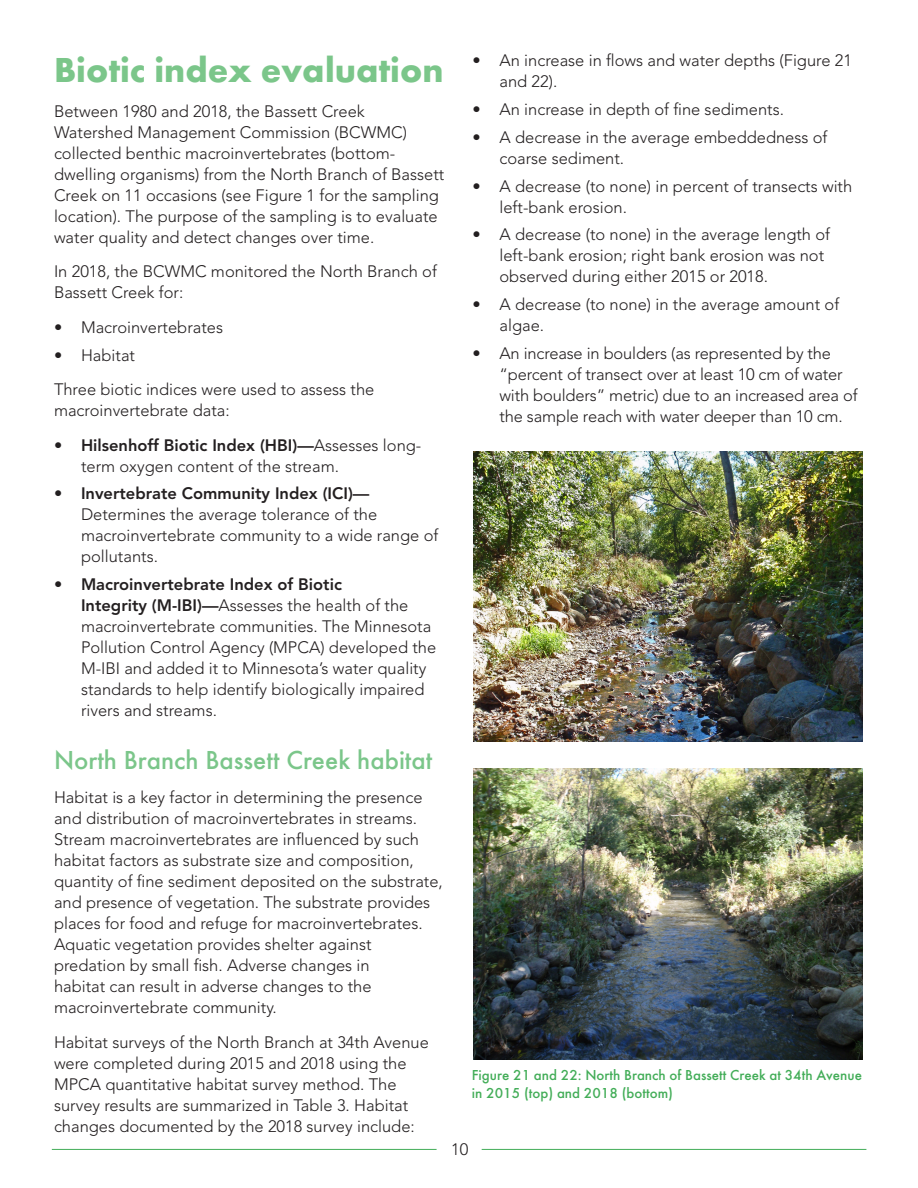
<style>
.page{position:relative;width:918px;height:1188px;background:#fff}
.page>*{position:absolute;margin:0;border:0;box-sizing:border-box;transform-origin:0 0}
.t1{font:700 36px "Futura TOT";color:#7bc68a}
.t2{font:500 27px "Futura TOT";color:#7bc68a}
.t3{font:300 16.5px/21px "Avenir LT Std";color:#231f20}
.t4{font:500 15px/18px "Futura TOT";color:#43ad58}
.s1{font-weight:800}
</style>
<div class="page">
<hr style="left:52px;top:1149px;width:385px;height:1px;background:#43ad58">
<hr style="left:482px;top:1149px;width:384px;height:1px;background:#43ad58">
<img style="left:473px;top:769px;width:389px;height:290px">
<img style="left:474px;top:451px;width:389px;height:291px">
<p class="t1" style="left:54px;top:48px;width:391px">Biotic index evaluation</p>
<p class="t3" style="left:54px;top:101px;width:392px">Between 1980 and 2018, the Bassett Creek Watershed Management Commission (BCWMC) collected benthic macroinvertebrates (bottom&shy;dwelling organisms) from the North Branch of Bassett Creek on 11 occasions (see Figure 1 for the sampling location). The purpose of the sampling is to evaluate water quality and detect changes over time.</p>
<p class="t3" style="left:54px;top:261px;width:384px">In 2018, the BCWMC monitored the North Branch of<br>Bassett Creek for:</p>
<p class="t3" style="left:54px;top:317px;width:171px">• Macroinvertebrates</p>
<p class="t3" style="left:54px;top:345px;width:83px">• Habitat</p>
<p class="t3" style="left:54px;top:379px;width:322px">Three biotic indices were used to assess the macroinvertebrate data:</p>
<p class="t3" style="left:81px;top:435px;width:342px;text-indent:-27px"><span class="s1">• Hilsenhoff Biotic Index (HBI)—</span>Assesses long&shy;term oxygen content of the stream.</p>
<p class="t3" style="left:81px;top:483px;width:359px;text-indent:-27px"><span class="s1">• Invertebrate Community Index (ICI)— </span>Determines the average tolerance of the macroinvertebrate community to a wide range of pollutants.</p>
<p class="t3" style="left:81px;top:574px;width:357px;text-indent:-27px"><span class="s1">• Macroinvertebrate Index of Biotic<br>Integrity (M-IBI)—</span>Assesses the health of the macroinvertebrate communities. The Minnesota Pollution Control Agency (MPCA) developed the M-IBI and added it to Minnesota’s water quality standards to help identify biologically impaired rivers and streams.</p>
<p class="t2" style="left:54px;top:744px;width:380px">North Branch Bassett Creek habitat</p>
<p class="t3" style="left:54px;top:787px;width:390px">Habitat is a key factor in determining the presence and distribution of macroinvertebrates in streams.<br>Stream macroinvertebrates are influenced by such habitat factors as substrate size and composition, quantity of fine sediment deposited on the substrate, and presence of vegetation. The substrate provides places for food and refuge for macroinvertebrates.<br>Aquatic vegetation provides shelter against predation by small fish. Adverse changes in<br>habitat can result in adverse changes to the macroinvertebrate community.</p>
<p class="t3" style="left:54px;top:1032px;width:376px">Habitat surveys of the North Branch at 34th Avenue were completed during 2015 and 2018 using the MPCA quantitative habitat survey method. The survey results are summarized in Table 3. Habitat changes documented by the 2018 survey include:</p>
<p class="t3" style="left:500px;top:50px;width:354px;text-indent:-27px">• An increase in flows and water depths (Figure 21 and 22).</p>
<p class="t3" style="left:472px;top:99px;width:313px">• An increase in depth of fine sediments.</p>
<p class="t3" style="left:500px;top:127px;width:330px;text-indent:-27px">• A decrease in the average embeddedness of coarse sediment.</p>
<p class="t3" style="left:500px;top:176px;width:354px;text-indent:-27px">• A decrease (to none) in percent of transects with left-bank erosion.</p>
<p class="t3" style="left:500px;top:224px;width:332px;text-indent:-27px">• A decrease (to none) in the average length of left-bank erosion; right bank erosion was not observed during either 2015 or 2018.</p>
<p class="t3" style="left:500px;top:294px;width:341px;text-indent:-27px">• A decrease (to none) in the average amount of algae.</p>
<p class="t3" style="left:500px;top:343px;width:360px;text-indent:-27px">• An increase in boulders (as represented by the “percent of transect over at least 10 cm of water with boulders” metric) due to an increased area of the sample reach with water deeper than 10 cm.</p>
<p class="t4" style="left:472px;top:1066px;width:392px">Figure 21 and 22: North Branch of Bassett Creek at 34th Avenue in 2015 (top) and 2018 (bottom)</p>
<p class="t3" style="left:451px;top:1139px;width:19px">10</p>
</div>
